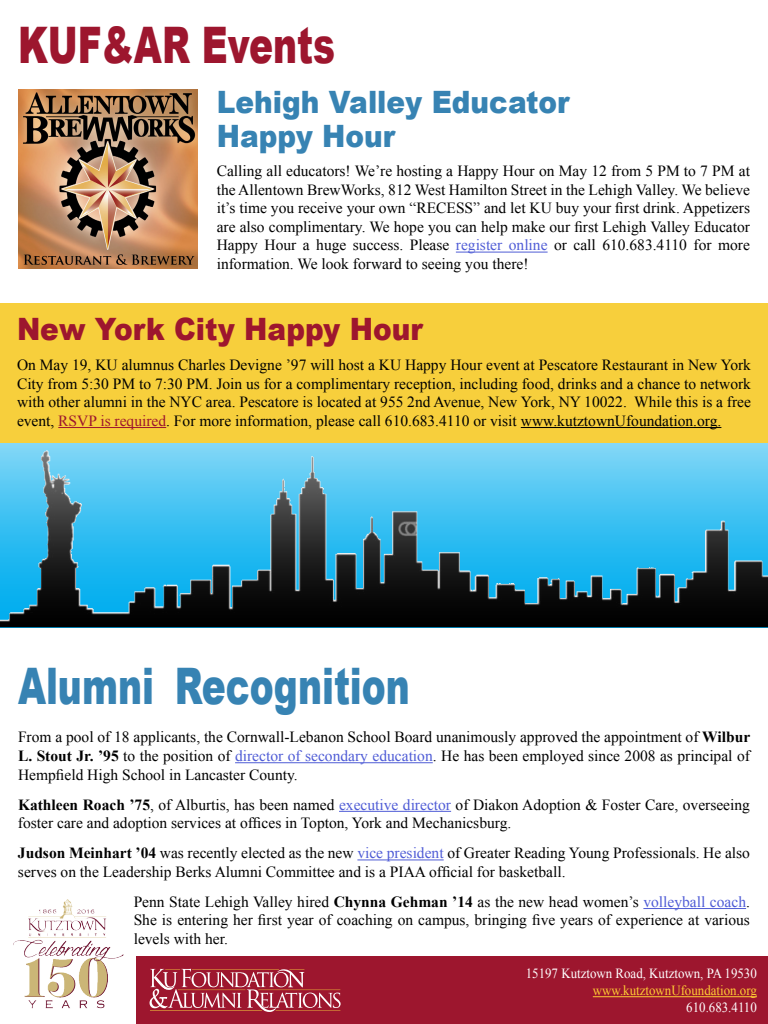
<style>
.page{position:relative;width:768px;height:1024px;background:#fff}
.page>*{position:absolute;margin:0;border:0;box-sizing:border-box;transform-origin:0 0}
.t1{font:900 50.4px "Arial";color:#3783b3;scale:.71 1}
.t2{font:900 50.4px "Arial";color:#9d162e;scale:.71 1}
.t3{font:900 30.8px/33.6px "Arial";color:#3783b3;scale:.91 1}
.t4{font:900 30.8px "Arial";color:#9d162e;scale:.91 1}
.t5{font:15.5px/18.6px "Times New Roman";color:#000;text-align:justify}
.t6{font:14px "Times New Roman";color:#fff;scale:.92 1}
.t7{font:14px "Times New Roman";color:#fc3;scale:.92 1}
.s1{color:#4f5cd6}
.s2{color:#9d162e}
.s3{font-weight:700}
</style>
<div class="page">
<img style="left:28px;top:899px;width:67px;height:20px">
<div style="left:136px;top:957px;width:632px;height:67px;background:#9d162e"></div>
<hr style="left:593px;top:996px;width:164px;height:1px;background:#fc3">
<svg style="left:150px;top:969px;width:191px;height:43px"></svg>
<hr style="left:235px;top:762px;width:198px;height:1px;background:#4f5cd6">
<hr style="left:339px;top:811px;width:112px;height:1px;background:#4f5cd6">
<hr style="left:357px;top:860px;width:87px;height:1px;background:#4f5cd6">
<hr style="left:643px;top:908px;width:103px;height:1px;background:#4f5cd6">
<hr style="left:456px;top:252px;width:92px;height:1px;background:#4f5cd6">
<img style="left:18px;top:89px;width:180px;height:180px">
<div style="left:0;top:346px;width:768px;height:281px;background:#83d7f7"></div>
<img style="left:0;top:450px;width:768px;height:177px">
<div style="left:0;top:303px;width:768px;height:140px;background:#f7cf3c"></div>
<hr style="left:58px;top:427px;width:108px;height:1px;background:#9d162e">
<hr style="left:521px;top:427px;width:200px;height:1px;background:#000">
<h1 class="t2" style="left:18px;top:8px;width:448px">KUF&amp;AR Events</h1>
<h2 class="t3" style="left:217px;top:85px;width:389px">Lehigh Valley Educator<br>Happy Hour</h2>
<p class="t5" style="left:217px;top:161px;width:535px">Calling all educators! We’re hosting a Happy Hour on May 12 from 5 PM to 7 PM at the Allentown BrewWorks, 812 West Hamilton Street in the Lehigh Valley. We believe it’s time you receive your own “RECESS” and let KU buy your first drink. Appetizers are also complimentary. We hope you can help make our first Lehigh Valley Educator Happy Hour a huge success. Please <span class="s1">register online</span> or call 610.683.4110 for more information. We look forward to seeing you there!</p>
<h2 class="t4" style="left:17px;top:307px;width:448px">New York City Happy Hour</h2>
<p class="t5" style="left:17px;top:355px;width:736px">On May 19, KU alumnus Charles Devigne ’97 will host a KU Happy Hour event at Pescatore Restaurant in New York City from 5:30 PM to 7:30 PM. Join us for a complimentary reception, including food, drinks and a chance to network with other alumni in the NYC area. Pescatore is located at 955 2nd Avenue, New York, NY 10022. While this is a free event, <span class="s2">RSVP is required</span>. For more information, please call 610.683.4110 or visit www.kutztownUfoundation.org.</p>
<h1 class="t1" style="left:18px;top:649px;width:554px">Alumni Recognition</h1>
<p class="t5" style="left:18px;top:728px;width:734px">From a pool of 18 applicants, the Cornwall-Lebanon School Board unanimously approved the appointment of <span class="s3">Wilbur L. Stout Jr. ’95</span> to the position of <span class="s1">director of secondary education</span>. He has been employed since 2008 as principal of Hempfield High School in Lancaster County.</p>
<p class="t5" style="left:18px;top:795px;width:734px"><span class="s3">Kathleen Roach ’75</span>, of Alburtis, has been named <span class="s1">executive director</span> of Diakon Adoption &amp; Foster Care, overseeing foster care and adoption services at offices in Topton, York and Mechanicsburg.</p>
<p class="t5" style="left:18px;top:844px;width:734px"><span class="s3">Judson Meinhart ’04</span> was recently elected as the new <span class="s1">vice president</span> of Greater Reading Young Professionals. He also serves on the Leadership Berks Alumni Committee and is a PIAA official for basketball.</p>
<p class="t5" style="left:134px;top:892px;width:618px">Penn State Lehigh Valley hired <span class="s3">Chynna Gehman ’14</span> as the new head women’s <span class="s1">volleyball coach</span>.<br>She is entering her first year of coaching on campus, bringing five years of experience at various levels with her.</p>
<p class="t6" style="left:526px;top:964px;width:253px">15197 Kutztown Road, Kutztown, PA 19530</p>
<p class="t7" style="left:593px;top:981px;width:180px">www.kutztownUfoundation.org</p>
<p class="t6" style="left:686px;top:998px;width:78px">610.683.4110</p>
</div>
